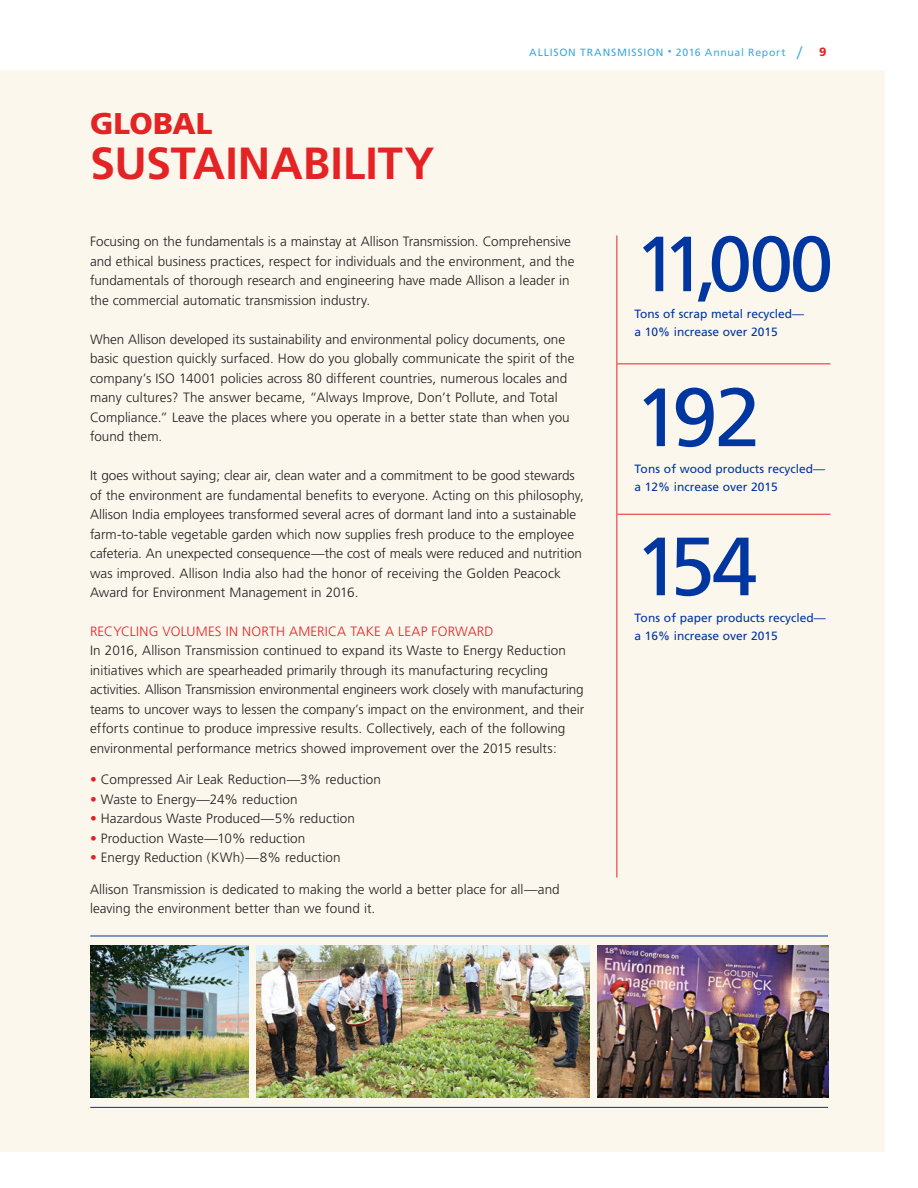
<style>
.page{position:relative;width:918px;height:1188px;background:#fff}
.page>*{position:absolute;margin:0;border:0;box-sizing:border-box;transform-origin:0 0}
.t1{font:82.5px "Frutiger";letter-spacing:-.07em;color:#0036a0}
.t2{font:78px "Frutiger";color:#0036a0}
.t3{font:700 45px "Frutiger";color:#e42325}
.t4{font:900 30px "Frutiger";color:#e42325}
.t5{font:300 13.5px/19.5px "Frutiger";color:#231f20}
.t6{font:300 13.5px "Frutiger";letter-spacing:.015em;color:#e42325}
.t7{font:12px/18px "Frutiger";color:#0036a0}
.t8{font:10.5px "Frutiger";letter-spacing:.07em;color:#3daae0}
.s1{font-size:7.8px}
.s2{font-weight:300;font-size:18px}
.s3{font-weight:900;font-size:12px;color:#e42325}
.s4{color:#e42325}
</style>
<div class="page">
<div style="left:0;top:70px;width:885px;height:1082px;background:#fcf7ed"></div>
<img style="left:598px;top:945px;width:230px;height:153px">
<img style="left:90px;top:945px;width:158px;height:153px">
<img style="left:256px;top:945px;width:333px;height:153px">
<hr style="left:90px;top:1107px;width:738px;height:1px;background:#0036a0">
<hr style="left:90px;top:936px;width:738px;height:1px;background:#0036a0">
<hr style="left:617px;top:514px;width:213px;height:1px;background:#e42325">
<hr style="left:617px;top:363px;width:213px;height:1px;background:#e42325">
<hr style="left:616px;top:236px;width:1px;height:642px;background:#e42325">
<h3 class="t4" style="left:90px;top:106px;width:124px">GLOBAL</h3>
<h3 class="t3" style="left:90px;top:137px;width:346px">SUSTAINABILITY</h3>
<p class="t8" style="left:529px;top:46px;width:299px">ALLISON TRANSMISSION <span class="s1">•</span> 2016 Annual Report <span class="s2">/</span> <span class="s3">9</span></p>
<p class="t5" style="left:90px;top:232px;width:486px">Focusing on the fundamentals is a mainstay at Allison Transmission. Comprehensive and ethical business practices, respect for individuals and the environment, and the fundamentals of thorough research and engineering have made Allison a leader in the commercial automatic transmission industry.</p>
<p class="t5" style="left:90px;top:329px;width:486px">When Allison developed its sustainability and environmental policy documents, one basic question quickly surfaced. How do you globally communicate the spirit of the company’s ISO 14001 policies across 80 different countries, numerous locales and many cultures? The answer became, “Always Improve, Don’t Pollute, and Total Compliance.” Leave the places where you operate in a better state than when you found them.</p>
<p class="t5" style="left:90px;top:466px;width:495px">It goes without saying; clear air, clean water and a commitment to be good stewards of the environment are fundamental benefits to everyone. Acting on this philosophy, Allison India employees transformed several acres of dormant land into a sustainable farm-to-table vegetable garden which now supplies fresh produce to the employee cafeteria. An unexpected consequence—the cost of meals were reduced and nutrition was improved. Allison India also had the honor of receiving the Golden Peacock Award for Environment Management in 2016.</p>
<p class="t6" style="left:90px;top:624px;width:405px">RECYCLING VOLUMES IN NORTH AMERICA TAKE A LEAP FORWARD</p>
<p class="t5" style="left:90px;top:641px;width:496px">In 2016, Allison Transmission continued to expand its Waste to Energy Reduction initiatives which are spearheaded primarily through its manufacturing recycling activities. Allison Transmission environmental engineers work closely with manufacturing teams to uncover ways to lessen the company’s impact on the environment, and their efforts continue to produce impressive results. Collectively, each of the following environmental performance metrics showed improvement over the 2015 results:</p>
<p class="t5" style="left:90px;top:770px;width:292px"><span class="s4">•</span> Compressed Air Leak Reduction—3% reduction</p>
<p class="t5" style="left:90px;top:790px;width:209px"><span class="s4">•</span> Waste to Energy—24% reduction</p>
<p class="t5" style="left:90px;top:809px;width:267px"><span class="s4">•</span> Hazardous Waste Produced—5% reduction</p>
<p class="t5" style="left:90px;top:829px;width:217px"><span class="s4">•</span> Production Waste—10% reduction</p>
<p class="t5" style="left:90px;top:848px;width:252px"><span class="s4">•</span> Energy Reduction (KWh)—8% reduction</p>
<p class="t5" style="left:90px;top:879px;width:471px">Allison Transmission is dedicated to making the world a better place for all—and leaving the environment better than we found it.</p>
<h2 class="t2" style="left:634px;top:218px;width:200px">11,000</h2>
<p class="t7" style="left:634px;top:305px;width:171px">Tons of scrap metal recycled— a 10% increase over 2015</p>
<h1 class="t1" style="left:634px;top:369px;width:128px">192</h1>
<p class="t7" style="left:634px;top:460px;width:192px">Tons of wood products recycled— a 12% increase over 2015</p>
<h1 class="t1" style="left:634px;top:518px;width:125px">154</h1>
<p class="t7" style="left:634px;top:609px;width:193px">Tons of paper products recycled— a 16% increase over 2015</p>
</div>
